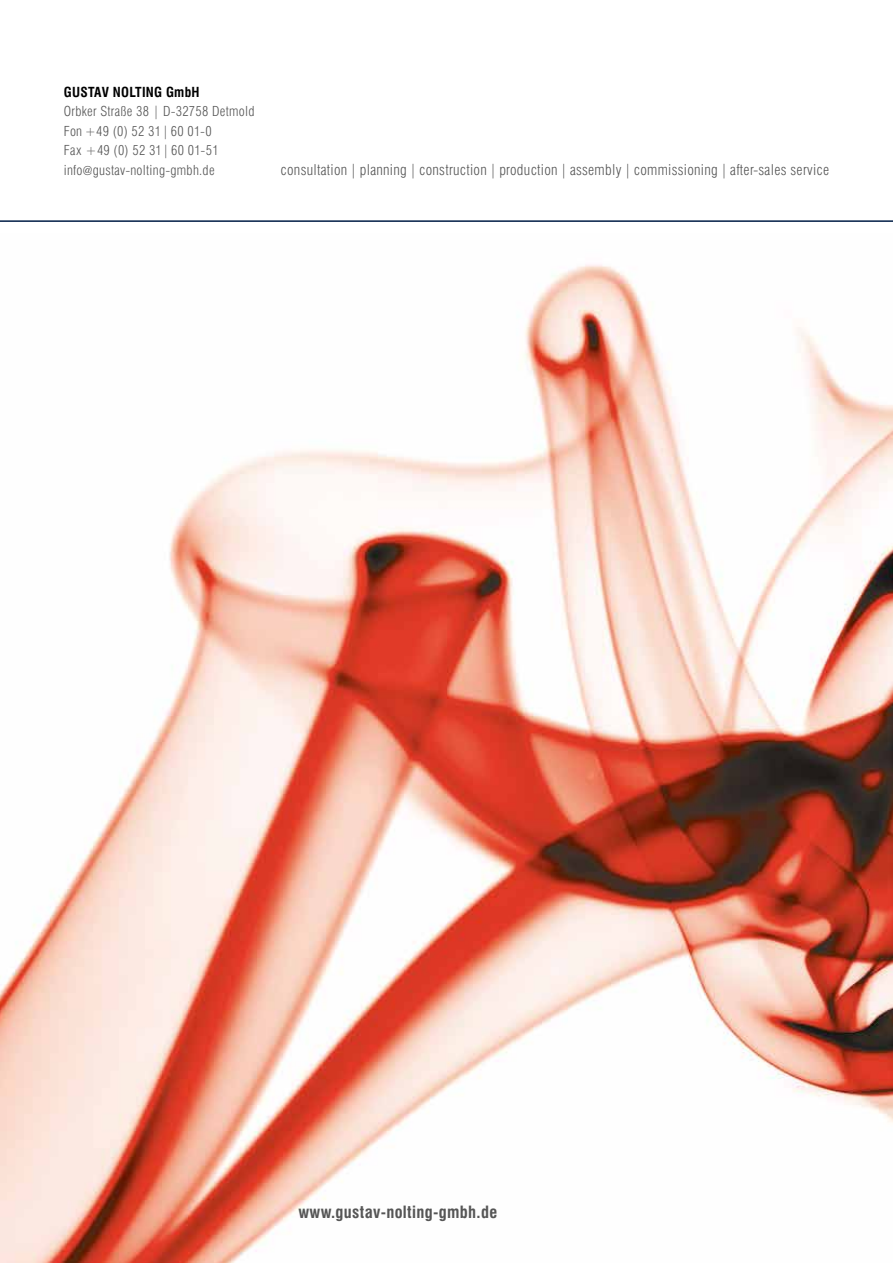
<style>
.page{position:relative;width:893px;height:1263px;background:#fff}
.page>*{position:absolute;margin:0;border:0;box-sizing:border-box;transform-origin:0 0}
.t1{font:700 condensed 16.5px "Swiss 721 BT";letter-spacing:.02em;color:#565656}
.t2{font:300 condensed 14.7px "Swiss 721 BT";letter-spacing:.02em;color:#565656}
.t3{font:300 condensed 13.5px/19.5px "Swiss 721 BT";letter-spacing:.02em;color:#565656}
.t4{font:700 condensed 13.5px "Swiss 721 BT";letter-spacing:.02em;color:#000}
.s1{font-family:"News Gothic T";font-weight:400;font-stretch:normal}
</style>
<div class="page">
<img style="left:0;top:264px;width:893px;height:999px">
<hr style="left:0;top:220px;width:893px;height:2px;background:#001d46">
<p class="t4" style="left:64px;top:84px;width:136px">Gustav Nolting GmbH</p>
<p class="t3" style="left:64px;top:102px;width:192px">Orbker Straße 38 | D-32758 Detmold<br>Fon +49 (0) 52 31 | 60 01-0<br>Fax +49 (0) 52 31| 60 01-51 info<span class="s1">@</span>gustav-nolting-gmbh.de</p>
<p class="t2" style="left:281px;top:161px;width:550px">consultation | planning | construction | production | assembly | commissioning | after-sales service</p>
<p class="t1" style="left:298px;top:1202px;width:200px">www.gustav-nolting-gmbh.de</p>
</div>
